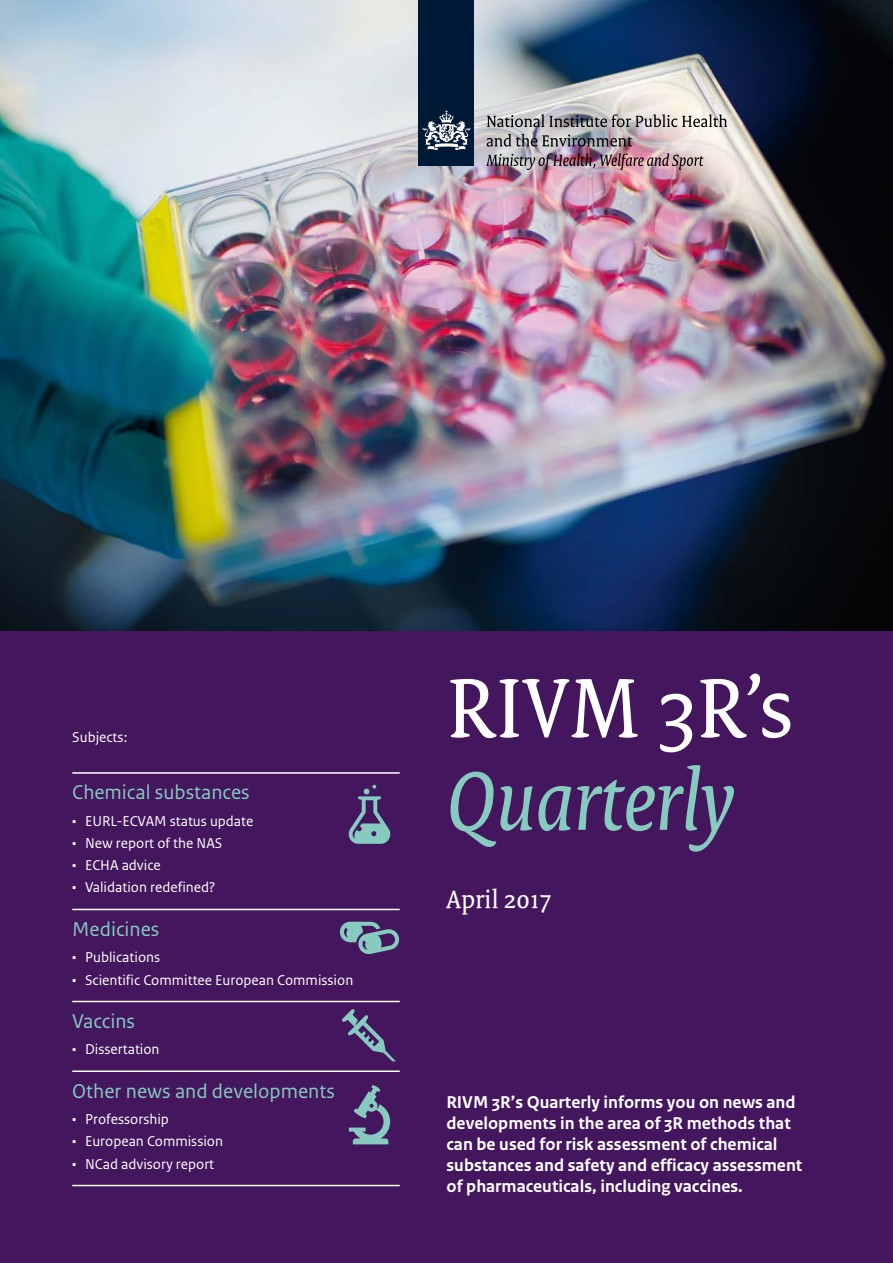
<style>
.page{position:relative;width:893px;height:1263px;background:#fff}
.page>*{position:absolute;margin:0;border:0;box-sizing:border-box;transform-origin:0 0}
.H1_00_RIVM_Titel-2_D{font:italic 90px/93px "Rijksoverheid Serif";color:#86cac0}
.H2_01_RIVM_Subtitel{font:27px "Rijksoverheid Serif";color:#fff}
.H3_04_RO_inhoudsopga{font:21px "Rijksoverheid Sans Text";color:#86cac0}
.P_09_RIVM_Inleiding{font:700 18px/21px "Rijksoverheid Sans Text";color:#fff}
.H3_04_RO_inhoudsopga-2{font:15px "Rijksoverheid Sans Text";color:#fff}
.P_Inhoud_subjects{font:15px "Rijksoverheid Sans Text";color:#fff}
.s1{font-style:normal;color:#fff}
</style>
<div class="page">
<img style="left:0;top:0;width:893px;height:631px">
<div style="left:419px;top:0;width:55px;height:166px;background:#001936"></div>
<svg style="left:423px;top:110px;width:47px;height:40px"></svg>
<svg style="left:487px;top:114px;width:240px;height:13px"></svg>
<img style="left:487px;top:134px;width:145px;height:13px">
<img style="left:486px;top:153px;width:217px;height:17px">
<div style="left:0;top:631px;width:893px;height:632px;background:#44165d"></div>
<hr style="left:72px;top:772px;width:328px;height:2px;background:#fff">
<hr style="left:72px;top:909px;width:328px;height:1px;background:#fff">
<hr style="left:72px;top:1001px;width:328px;height:1px;background:#fff">
<hr style="left:72px;top:1070px;width:328px;height:2px;background:#fff">
<hr style="left:72px;top:1185px;width:328px;height:1px;background:#fff">
<svg style="left:348px;top:785px;width:43px;height:59px"></svg>
<svg style="left:340px;top:922px;width:60px;height:32px"></svg>
<svg style="left:342px;top:1009px;width:54px;height:52px"></svg>
<svg style="left:349px;top:1085px;width:41px;height:59px"></svg>
<p class="P_Inhoud_subjects" style="left:72px;top:729px;width:57px">Subjects:</p>
<h3 class="H3_04_RO_inhoudsopga" style="left:72px;top:780px;width:179px">Chemical substances</h3>
<h3 class="H3_04_RO_inhoudsopga-2" style="left:72px;top:812px;width:183px">• EURL-ECVAM status update</h3>
<p class="H3_04_RO_inhoudsopga-2" style="left:72px;top:834px;width:152px">• New report of the NAS</p>
<p class="H3_04_RO_inhoudsopga-2" style="left:72px;top:857px;width:90px">• ECHA advice</p>
<p class="H3_04_RO_inhoudsopga-2" style="left:72px;top:879px;width:145px">• Validation redefined?</p>
<h3 class="H3_04_RO_inhoudsopga" style="left:72px;top:917px;width:89px">Medicines</h3>
<h3 class="H3_04_RO_inhoudsopga-2" style="left:72px;top:949px;width:89px">• Publications</h3>
<p class="H3_04_RO_inhoudsopga-2" style="left:72px;top:971px;width:282px">• Scientific Committee European Commission</p>
<h3 class="H3_04_RO_inhoudsopga" style="left:72px;top:1009px;width:64px">Vaccins</h3>
<p class="H3_04_RO_inhoudsopga-2" style="left:72px;top:1041px;width:89px">• Dissertation</p>
<h3 class="H3_04_RO_inhoudsopga" style="left:72px;top:1079px;width:264px">Other news and developments</h3>
<p class="H3_04_RO_inhoudsopga-2" style="left:72px;top:1110px;width:98px">• Professorship</p>
<p class="H3_04_RO_inhoudsopga-2" style="left:72px;top:1133px;width:152px">• European Commission</p>
<p class="H3_04_RO_inhoudsopga-2" style="left:72px;top:1155px;width:143px">• NCad advisory report</p>
<h1 class="H1_00_RIVM_Titel-2_D" style="left:446px;top:660px;width:348px"><span class="s1">RIVM 3R’s<br></span>Quarterly</h1>
<h2 class="H2_01_RIVM_Subtitel" style="left:446px;top:883px;width:106px">April 2017</h2>
<p class="P_09_RIVM_Inleiding" style="left:446px;top:1092px;width:357px">RIVM 3R’s Quarterly informs you on news and developments in the area of 3R methods that can be used for risk assessment of chemical substances and safety and efficacy assessment of pharmaceuticals, including vaccines.</p>
</div>
